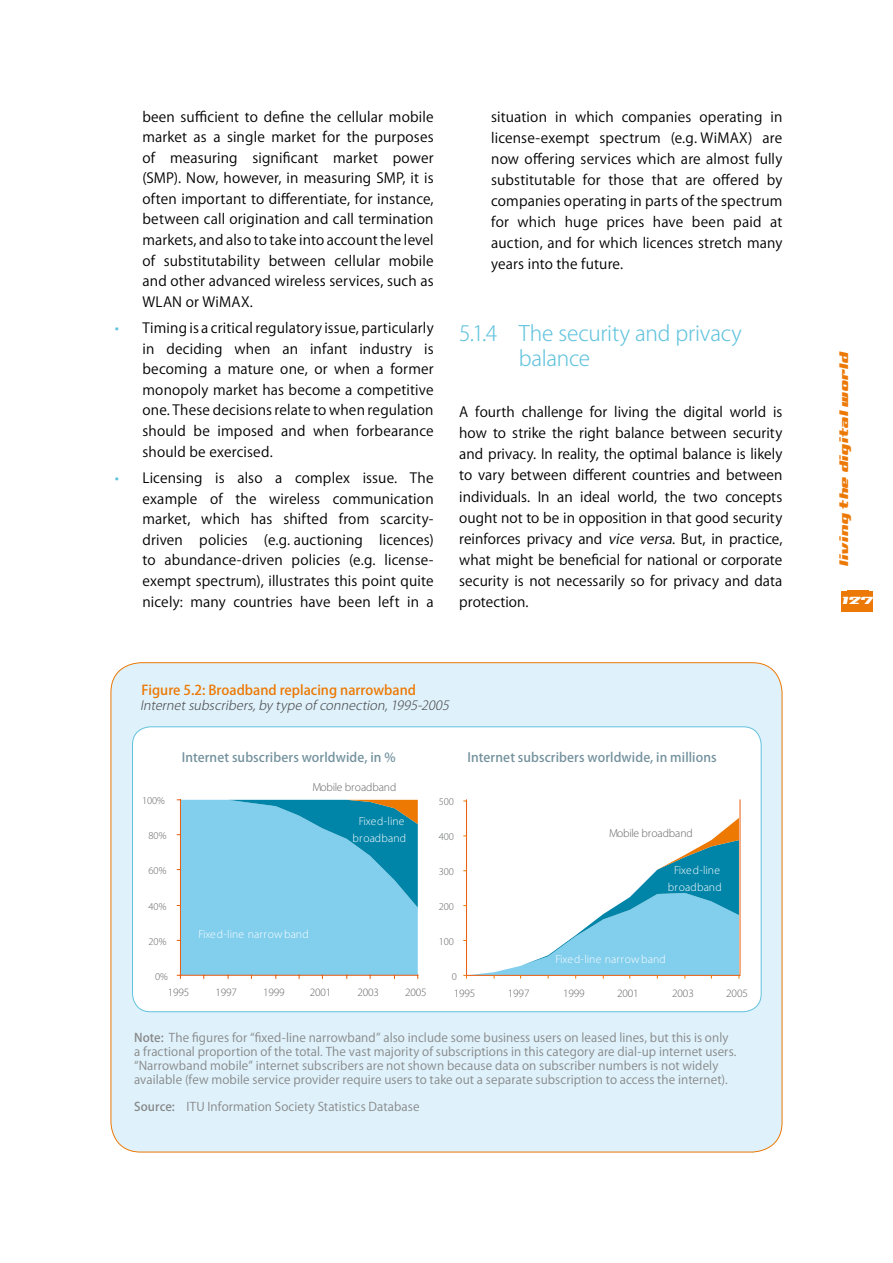
<style>
.page{position:relative;width:893px;height:1263px;background:#fff}
.page>*{position:absolute;margin:0;border:0;box-sizing:border-box;transform-origin:0 0}
.t1{font:300 21px/25.2px "Koz Go Pro";letter-spacing:-.01em;color:#62c3dd}
.t2{font:13.95px/21px "Koz Go Pro";letter-spacing:.01em;color:#000;text-align:justify}
.t3{font:13.95px "Koz Go Pro";color:#62c3dd}
.t4{font:500 13.5px "Koz Go Pro";color:#ed7802}
.t5{font:13.5px "Nationalyze ALP";color:#ec7805}
.t6{font:500 12.75px "Koz Go Pro";letter-spacing:.01em;color:#73919d}
.t7{font:italic 300 12.75px "Koz Go Pro";color:#4b4b4d}
.t8{font:12px/14.2px "Koz Go Pro";letter-spacing:.01em;color:#878889}
.t9{font:300 11.7px/17px "Myriad Pro";letter-spacing:.025em;color:#fff;text-align:center}
.t10{font:300 11.7px "Myriad Pro";letter-spacing:-.01em;color:#646567}
.t11{font:300 11.25px "Myriad Pro";letter-spacing:-.01em;color:#646567}
.t12{font:11.25px "Nationalyze ALP";color:#fff}
.t13{font:300 10.5px "Myriad Pro";letter-spacing:-.01em;color:#646567}
.s1{font-style:italic}
.s2{font-weight:500}
</style>
<div class="page">
<div style="left:842px;top:591px;width:31px;height:21px;background:#ec7805"></div>
<div style="left:111px;top:663px;width:671px;height:489px;background:#dff1fa;border-radius:30px"></div>
<div style="left:133px;top:727px;width:628px;height:285px;background:#fff;border-radius:18px"></div>
<svg style="left:177px;top:799px;width:242px;height:179px;background:#74c3df"></svg>
<svg style="left:463px;top:818px;width:277px;height:160px"></svg>
<p class="t3" style="left:115px;top:319px;width:6px">•</p>
<p class="t3" style="left:115px;top:469px;width:6px">•</p>
<p class="t2" style="left:142px;top:107px;width:293px;line-height:20.5px">been sufficient to define the cellular mobile market as a single market for the purposes of measuring significant market power (SMP). Now, however, in measuring SMP, it is often important to differentiate, for instance, between call origination and call termination markets, and also to take into account the level of substitutability between cellular mobile and other advanced wireless services, such as WLAN or WiMAX.</p>
<p class="t2" style="left:142px;top:318px;width:293px;line-height:20.5px">Timing is a critical regulatory issue, particularly in deciding when an infant industry is becoming a mature one, or when a former monopoly market has become a competitive one. These decisions relate to when regulation should be imposed and when forbearance should be exercised.</p>
<p class="t2" style="left:142px;top:468px;width:293px">Licensing is also a complex issue. The example of the wireless communication market, which has shifted from scarcity&shy;driven policies (e.g. auctioning licences) to abundance-driven policies (e.g. license&shy;exempt spectrum), illustrates this point quite nicely: many countries have been left in a</p>
<p class="t2" style="left:491px;top:106px;width:293px">situation in which compa- nies operating in license-exempt spectrum (e.g. WiMAX) are now offering services which are almost fully substitutable for those that are offered by companies operating in parts of the spectrum for which huge prices have been paid at auction, and for which licences stretch many years into the future.</p>
<h1 class="t1" style="left:519px;top:321px;width:225px;text-indent:-60px">5.1.4 The security and privacy balance</h1>
<p class="t2" style="left:459px;top:402px;width:325px">A fourth challenge for living the digital world is how to strike the right balance between security and privacy. In reality, the optimal balance is likely to vary between different countries and between individuals. In an ideal world, the two concepts ought not to be in opposition in that good security reinforces privacy and <span class="s1">vice versa</span>. But, in practice, what might be beneficial for national or corporate security is not necessarily so for privacy and data protection.</p>
<p class="t4" style="left:141px;top:681px;width:276px">Figure 5.2: Broadband replacing narrowband</p>
<p class="t7" style="left:140px;top:697px;width:313px">Internet subscribers, by type of connection, 1995-2005</p>
<p class="t6" style="left:182px;top:749px;width:215px">Internet subscribers worldwide, in %</p>
<p class="t6" style="left:468px;top:749px;width:251px">Internet subscribers worldwide, in millions</p>
<p class="t10" style="left:313px;top:780px;width:85px">Mobile broadband</p>
<p class="t13" style="left:142px;top:794px;width:24px">100%</p>
<p class="t13" style="left:439px;top:795px;width:17px">500</p>
<p class="t13" style="left:149px;top:829px;width:19px">80%</p>
<p class="t9" style="left:352px;top:813px;width:55px">Fixed-line broadband</p>
<p class="t13" style="left:439px;top:830px;width:17px">400</p>
<p class="t10" style="left:609px;top:826px;width:85px">Mobile broadband</p>
<p class="t13" style="left:149px;top:864px;width:19px">60%</p>
<p class="t13" style="left:439px;top:865px;width:17px">300</p>
<p class="t9" style="left:668px;top:861px;width:55px">Fixed-line broadband</p>
<p class="t13" style="left:149px;top:900px;width:19px">40%</p>
<p class="t13" style="left:439px;top:900px;width:17px">200</p>
<p class="t13" style="left:149px;top:935px;width:19px">20%</p>
<p class="t9" style="left:198px;top:926px;width:112px">Fixed-line narrowband</p>
<p class="t13" style="left:439px;top:935px;width:17px">100</p>
<p class="t9" style="left:556px;top:950px;width:112px">Fixed-line narrowband</p>
<p class="t13" style="left:155px;top:970px;width:14px">0%</p>
<p class="t13" style="left:452px;top:970px;width:7px">0</p>
<p class="t11" style="left:168px;top:986px;width:23px">1995</p>
<p class="t11" style="left:215px;top:986px;width:23px">1997</p>
<p class="t11" style="left:263px;top:986px;width:23px">1999</p>
<p class="t11" style="left:310px;top:986px;width:23px">2001</p>
<p class="t11" style="left:357px;top:986px;width:23px">2003</p>
<p class="t11" style="left:405px;top:986px;width:23px">2005</p>
<p class="t11" style="left:454px;top:986px;width:23px">1995</p>
<p class="t11" style="left:508px;top:986px;width:23px">1997</p>
<p class="t11" style="left:563px;top:986px;width:23px">1999</p>
<p class="t11" style="left:617px;top:986px;width:23px">2001</p>
<p class="t11" style="left:672px;top:986px;width:23px">2003</p>
<p class="t11" style="left:726px;top:986px;width:23px">2005</p>
<p class="t8" style="left:134px;top:1030px;width:604px"><span class="s2">Note:</span> The figures for “fixed-line narrowband” also include some business users on leased lines, but this is only a fractional proportion of the total. The vast majority of subscriptions in this category are dial-up internet users. “Narrowband mobile” internet subscribers are not shown because data on subscriber numbers is not widely available (few mobile service provider require users to take out a separate subscription to access the internet).</p>
<p class="t8" style="left:134px;top:1099px;width:287px"><span class="s2">Source:</span> ITU Information Society Statistics Database</p>
<p class="t5" style="left:835px;top:566px;width:216px;rotate:-90deg">living the digital world</p>
<p class="t5" style="left:841px;top:561px;width:144px;rotate:-90deg">identity.digital</p>
<p class="t12" style="left:842px;top:594px;width:33px">127</p>
<p class="t12" style="left:853px;top:596px;width:33px">127</p>
</div>
